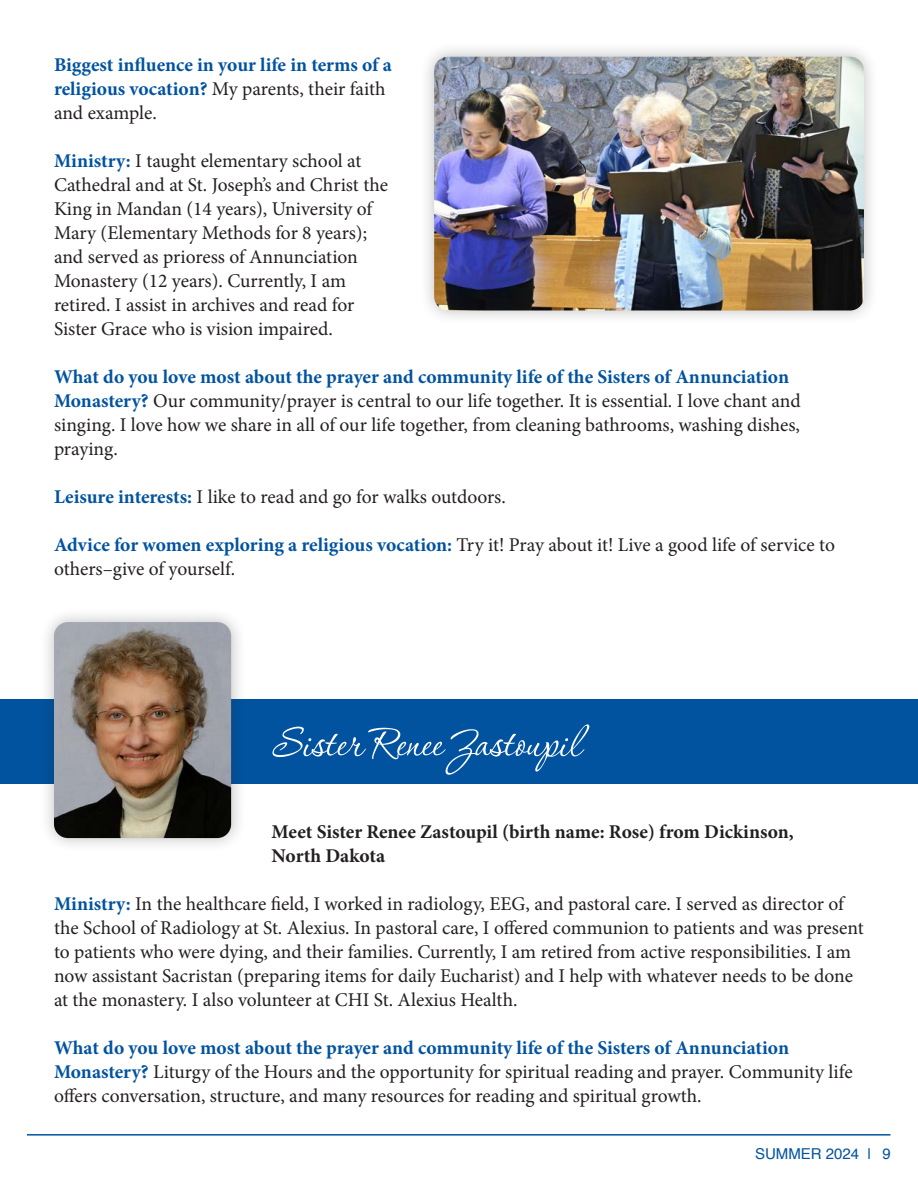
<style>
.page{position:relative;width:918px;height:1188px;background:#fff}
.page>*{position:absolute;margin:0;border:0;box-sizing:border-box;transform-origin:0 0}
.t1{font:52.5px "P22 Corinthia";color:#fff}
.t2{font:19.5px/24px "Minion Pro";letter-spacing:-.005em;color:#231f20}
.t3{font:700 19.5px/24px "Minion Pro";color:#0153a0}
.t4{font:700 19.5px/24px "Minion Pro";color:#231f20}
.t5{font:15px "Helvetica";color:#0153a0}
.s1{font-weight:400;color:#231f20}
.s2{font-weight:700;color:#0153a0}
</style>
<div class="page">
<hr style="left:27px;top:1134px;width:863px;height:2px;background:#0153a0">
<div style="left:419px;top:42px;width:460px;height:284px;background:#231f20;opacity:.3"></div>
<img style="left:434px;top:57px;width:430px;height:253px">
<div style="left:0;top:700px;width:918px;height:84px;background:#0153a0"></div>
<div style="left:39px;top:607px;width:207px;height:246px;background:#231f20;opacity:.3"></div>
<img style="left:54px;top:622px;width:177px;height:216px">
<p class="t3" style="left:54px;top:52px;width:340px">Biggest influence in your life in terms of a religious vocation? <span class="s1">My parents, their faith and example.</span></p>
<p class="t2" style="left:54px;top:149px;width:336px"><span class="s2">Ministry:</span> I taught elementary school at Cathedral and at St. Joseph’s and Christ the King in Mandan (14 years), University of Mary (Elementary Methods for 8 years); and served as prioress of Annunciation Monastery (12 years). Currently, I am retired. I assist in archives and read for Sister Grace who is vision impaired.</p>
<p class="t2" style="left:54px;top:365px;width:748px"><span class="s2">What do you love most about the prayer and community life of the Sisters of Annunciation Monastery?</span> Our community/prayer is central to our life together. It is essential. I love chant and singing. I love how we share in all of our life together, from cleaning bathrooms, washing dishes, praying.</p>
<p class="t2" style="left:54px;top:485px;width:453px"><span class="s2">Leisure interests:</span> I like to read and go for walks outdoors.</p>
<p class="t2" style="left:54px;top:533px;width:782px"><span class="s2">Advice for women exploring a religious vocation:</span> Try it! Pray about it! Live a good life of service to others–give of yourself.</p>
<h1 class="t1" style="left:272px;top:716px;width:310px">Sister Renee Zastoupil</h1>
<p class="t4" style="left:272px;top:819px;width:524px">Meet Sister Renee Zastoupil (birth name: Rose) from Dickinson,<br>North Dakota</p>
<p class="t2" style="left:54px;top:892px;width:811px"><span class="s2">Ministry:</span> In the healthcare field, I worked in radiology, EEG, and pastoral care. I served as director of the School of Radiology at St. Alexius. In pastoral care, I offered communion to patients and was present to patients who were dying, and their families. Currently, I am retired from active responsibilities. I am now assistant Sacristan (preparing items for daily Eucharist) and I help with whatever needs to be done at the monastery. I also volunteer at CHI St. Alexius Health.</p>
<p class="t2" style="left:54px;top:1036px;width:800px"><span class="s2">What do you love most about the prayer and community life of the Sisters of Annunciation<br>Monastery?</span> Liturgy of the Hours and the opportunity for spiritual reading and prayer. Community life offers conversation, structure, and many resources for reading and spiritual growth.</p>
<p class="t5" style="left:755px;top:1142px;width:137px">SUMMER 2024 | 9</p>
</div>
